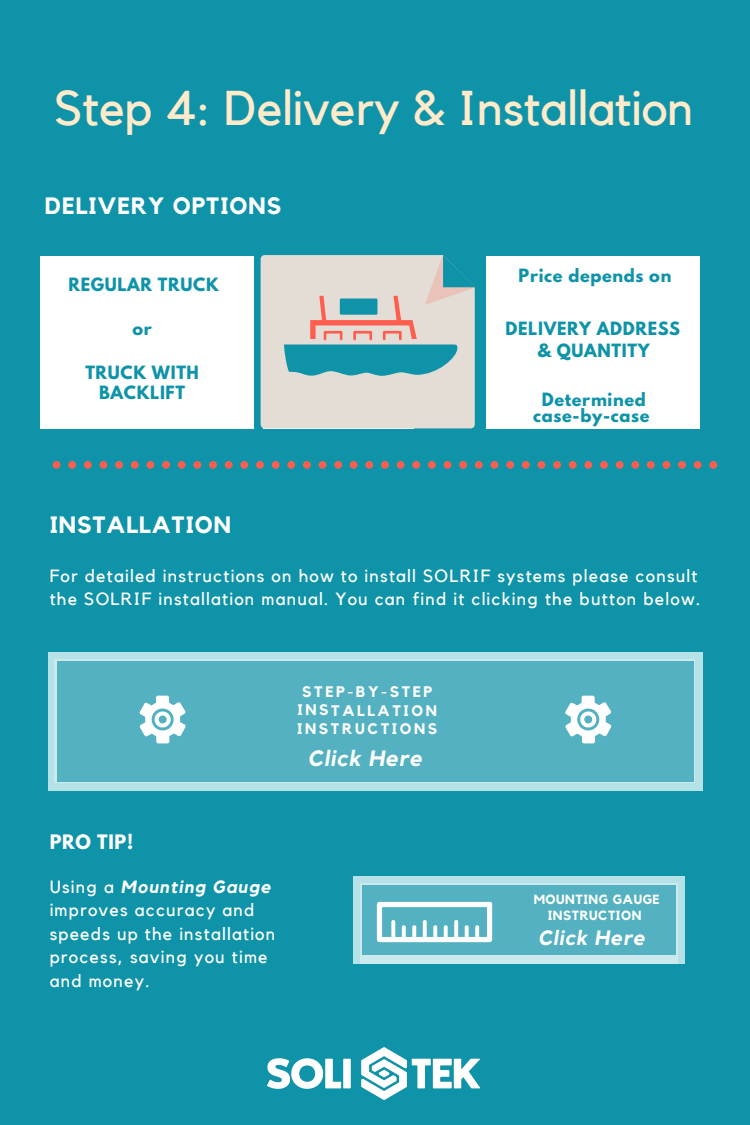
<style>
.page{position:relative;width:750px;height:1125px;background:#0f93a9}
.page>*{position:absolute;margin:0;border:0;box-sizing:border-box;transform-origin:0 0}
.t1{font:48.62px "Kollektif";color:#ffeaca}
.t2{font:700 23.62px "Kollektif";letter-spacing:.04em;color:#fff}
.t3{font:italic 700 22.12px "Kollektif";letter-spacing:.04em;color:#fff}
.t4{font:italic 700 20.62px "Kollektif";letter-spacing:.04em;color:#fff}
.t5{font:17.62px/23.5px "Kollektif";letter-spacing:.07em;color:#fff}
.t6{font:700 17.62px "League Spartan";letter-spacing:.04em;color:#fff}
.t7{font:700 16.25px/16px "League Spartan";letter-spacing:.04em;color:#0f93a9;text-align:center}
.t8{font:700 15.25px/18.8px "Kollektif";letter-spacing:.165em;color:#fff;text-align:center}
.t9{font:700 13.25px/16px "Kollektif";letter-spacing:.04em;color:#fff;text-align:center}
.s1{font-weight:700;font-style:italic}
</style>
<div class="page">
<div style="left:40px;top:256px;width:214px;height:172px;background:#fff"></div>
<div style="left:487px;top:256px;width:213px;height:172px;background:#fff"></div>
<div style="left:261px;top:255px;width:214px;height:173px;background:#e4ddd5"></div>
<svg style="left:284px;top:255px;width:191px;height:121px"></svg>
<div style="left:340px;top:299px;width:37px;height:16px;background:#0f93a9"></div>
<div style="left:694px;top:782px;width:9px;height:9px;background:#b5e2e7"></div>
<div style="left:48px;top:660px;width:9px;height:123px;background:#b5e2e7"></div>
<div style="left:48px;top:782px;width:9px;height:9px;background:#b5e2e7"></div>
<div style="left:694px;top:660px;width:9px;height:123px;background:#b5e2e7"></div>
<div style="left:56px;top:782px;width:639px;height:9px;background:#b5e2e7"></div>
<div style="left:694px;top:652px;width:9px;height:8px;background:#b5e2e7"></div>
<div style="left:48px;top:652px;width:9px;height:8px;background:#b5e2e7"></div>
<div style="left:56px;top:652px;width:639px;height:8px;background:#b5e2e7"></div>
<div style="left:54px;top:659px;width:641px;height:124px;background:#53b1c1"></div>
<svg style="left:140px;top:696px;width:46px;height:47px"></svg>
<svg style="left:565px;top:696px;width:46px;height:47px"></svg>
<div style="left:676px;top:955px;width:9px;height:8px;background:#b5e2e7"></div>
<div style="left:353px;top:884px;width:9px;height:71px;background:#b5e2e7"></div>
<div style="left:353px;top:955px;width:9px;height:8px;background:#b5e2e7"></div>
<div style="left:676px;top:884px;width:9px;height:71px;background:#b5e2e7"></div>
<div style="left:676px;top:876px;width:9px;height:9px;background:#b5e2e7"></div>
<div style="left:353px;top:876px;width:9px;height:9px;background:#b5e2e7"></div>
<div style="left:361px;top:876px;width:316px;height:9px;background:#b5e2e7"></div>
<svg style="left:360px;top:883px;width:318px;height:81px;background:#68bbc8"></svg>
<svg style="left:377px;top:902px;width:115px;height:40px;background:#9bd1da"></svg>
<div style="left:131px;top:461px;width:8px;height:8px;background:#ff5e4f;border-radius:50%"></div>
<div style="left:147px;top:461px;width:7px;height:8px;background:#ff5e4f;border-radius:50%"></div>
<div style="left:115px;top:461px;width:8px;height:8px;background:#ff5e4f;border-radius:50%"></div>
<div style="left:178px;top:461px;width:8px;height:8px;background:#ff5e4f;border-radius:50%"></div>
<svg style="left:53px;top:461px;width:7px;height:8px"></svg>
<div style="left:193px;top:461px;width:8px;height:8px;background:#ff5e4f;border-radius:50%"></div>
<div style="left:68px;top:461px;width:8px;height:8px;background:#ff5e4f;border-radius:50%"></div>
<div style="left:84px;top:461px;width:8px;height:8px;background:#ff5e4f;border-radius:50%"></div>
<div style="left:100px;top:461px;width:7px;height:8px;background:#ff5e4f;border-radius:50%"></div>
<div style="left:162px;top:461px;width:8px;height:8px;background:#ff5e4f;border-radius:50%"></div>
<div style="left:287px;top:461px;width:8px;height:8px;background:#ff5e4f;border-radius:50%"></div>
<div style="left:303px;top:461px;width:8px;height:8px;background:#ff5e4f;border-radius:50%"></div>
<div style="left:319px;top:461px;width:7px;height:8px;background:#ff5e4f;border-radius:50%"></div>
<div style="left:334px;top:461px;width:8px;height:8px;background:#ff5e4f;border-radius:50%"></div>
<div style="left:272px;top:461px;width:8px;height:8px;background:#ff5e4f;border-radius:50%"></div>
<div style="left:225px;top:461px;width:8px;height:8px;background:#ff5e4f;border-radius:50%"></div>
<div style="left:240px;top:461px;width:8px;height:8px;background:#ff5e4f;border-radius:50%"></div>
<div style="left:209px;top:461px;width:8px;height:8px;background:#ff5e4f;border-radius:50%"></div>
<div style="left:256px;top:461px;width:8px;height:8px;background:#ff5e4f;border-radius:50%"></div>
<div style="left:428px;top:461px;width:8px;height:8px;background:#ff5e4f;border-radius:50%"></div>
<div style="left:444px;top:461px;width:7px;height:8px;background:#ff5e4f;border-radius:50%"></div>
<div style="left:412px;top:461px;width:8px;height:8px;background:#ff5e4f;border-radius:50%"></div>
<div style="left:475px;top:461px;width:8px;height:8px;background:#ff5e4f;border-radius:50%"></div>
<svg style="left:350px;top:461px;width:8px;height:8px"></svg>
<div style="left:491px;top:461px;width:7px;height:8px;background:#ff5e4f;border-radius:50%"></div>
<div style="left:365px;top:461px;width:8px;height:8px;background:#ff5e4f;border-radius:50%"></div>
<div style="left:381px;top:461px;width:8px;height:8px;background:#ff5e4f;border-radius:50%"></div>
<div style="left:397px;top:461px;width:7px;height:8px;background:#ff5e4f;border-radius:50%"></div>
<div style="left:459px;top:461px;width:8px;height:8px;background:#ff5e4f;border-radius:50%"></div>
<div style="left:584px;top:461px;width:8px;height:8px;background:#ff5e4f;border-radius:50%"></div>
<div style="left:600px;top:461px;width:8px;height:8px;background:#ff5e4f;border-radius:50%"></div>
<div style="left:616px;top:461px;width:8px;height:8px;background:#ff5e4f;border-radius:50%"></div>
<div style="left:631px;top:461px;width:8px;height:8px;background:#ff5e4f;border-radius:50%"></div>
<div style="left:569px;top:461px;width:8px;height:8px;background:#ff5e4f;border-radius:50%"></div>
<div style="left:522px;top:461px;width:8px;height:8px;background:#ff5e4f;border-radius:50%"></div>
<div style="left:538px;top:461px;width:7px;height:8px;background:#ff5e4f;border-radius:50%"></div>
<div style="left:506px;top:461px;width:8px;height:8px;background:#ff5e4f;border-radius:50%"></div>
<div style="left:553px;top:461px;width:8px;height:8px;background:#ff5e4f;border-radius:50%"></div>
<div style="left:709px;top:461px;width:8px;height:8px;background:#ff5e4f;border-radius:50%"></div>
<svg style="left:647px;top:461px;width:8px;height:8px"></svg>
<div style="left:663px;top:461px;width:7px;height:8px;background:#ff5e4f;border-radius:50%"></div>
<div style="left:678px;top:461px;width:8px;height:8px;background:#ff5e4f;border-radius:50%"></div>
<div style="left:694px;top:461px;width:8px;height:8px;background:#ff5e4f;border-radius:50%"></div>
<img style="left:267px;top:1047px;width:212px;height:53px">
<h1 class="t1" style="left:54px;top:85px;width:641px">Step 4: Delivery &amp; Installation</h1>
<h2 class="t2" style="left:45px;top:195px;width:238px">DELIVERY OPTIONS</h2>
<p class="t7" style="left:68px;top:279px;width:152px">REGULAR TRUCK</p>
<p class="t7" style="left:132px;top:322px;width:21px">or</p>
<p class="t7" style="left:85px;top:365px;width:115px;line-height:19.8px">TRUCK WITH<br>BACKLIFT</p>
<h2 class="t2" style="left:50px;top:514px;width:183px">INSTALLATION</h2>
<p class="t7" style="left:519px;top:269px;width:154px">Price depends on</p>
<p class="t7" style="left:506px;top:322px;width:176px">DELIVERY ADDRESS</p>
<p class="t7" style="left:537px;top:345px;width:114px">&amp; QUANTITY</p>
<p class="t7" style="left:533px;top:394px;width:118px">Determined case-by-case</p>
<p class="t5" style="left:50px;top:565px;width:652px">For detailed instructions on how to install SOLRIF systems please consult the SOLRIF installation manual. You can find it clicking the button below.</p>
<p class="t8" style="left:297px;top:683px;width:141px">STEP-BY-STEP<br>INSTALLATION<br>INSTRUCTIONS</p>
<p class="t3" style="left:308px;top:748px;width:116px">Click Here</p>
<p class="t6" style="left:50px;top:833px;width:85px">PRO TIP!</p>
<p class="t5" style="left:50px;top:876px;width:227px">Using a <span class="s1">Mounting Gauge </span>improves accuracy and speeds up the installation process, saving you time and money.</p>
<p class="t9" style="left:534px;top:892px;width:127px">MOUNTING GAUGE<br>INSTRUCTION</p>
<p class="t4" style="left:538px;top:928px;width:108px">Click Here</p>
</div>
